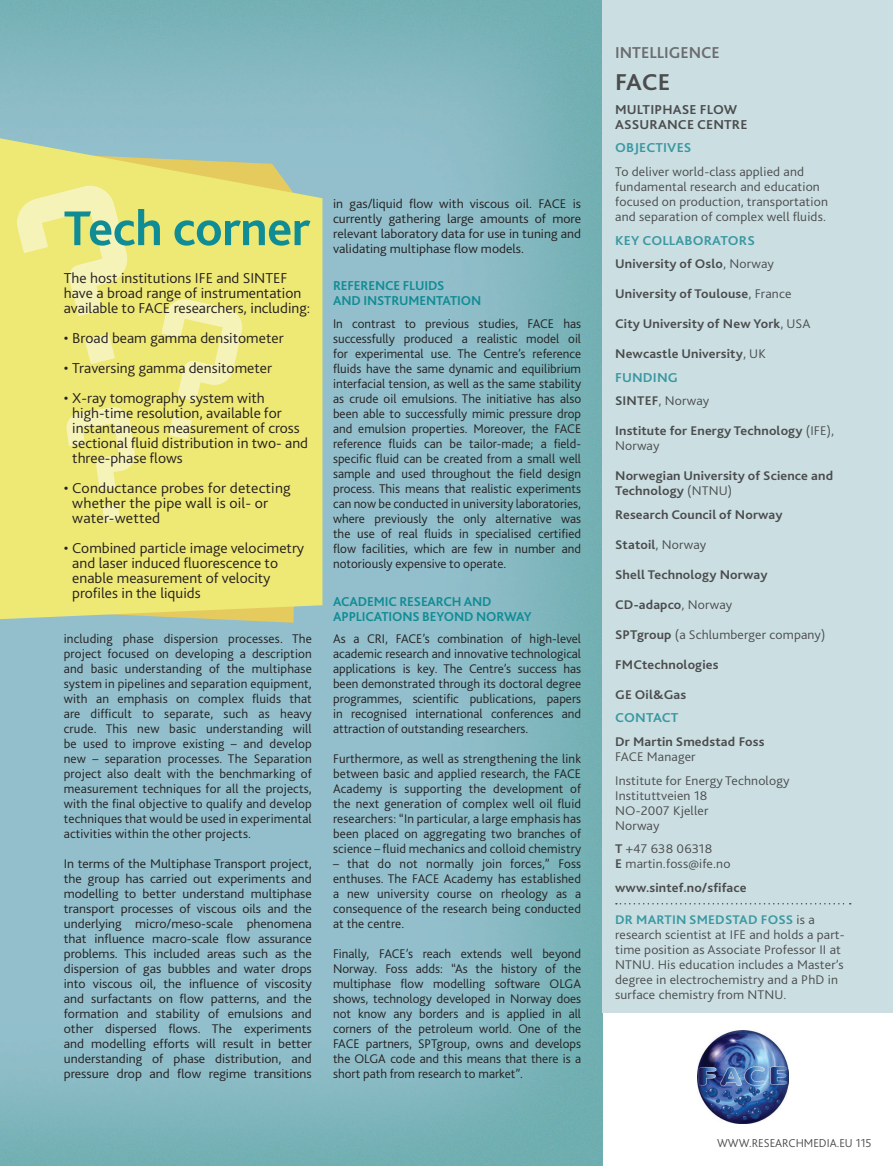
<style>
.page{position:relative;width:893px;height:1166px;background:#fff}
.page>*{position:absolute;margin:0;border:0;box-sizing:border-box;transform-origin:0 0}
.Article_Header{font:700 51px "Bliss 2";letter-spacing:-.01em;color:#108c95}
.Project_name_16pt{font:700 24px "Bliss 2";color:#4b4c4d;scale:1.05 1}
.Intelligence_Title{font:700 16.5px "Bliss 2";color:#6c6d70}
.Body_Article{font:300 15px/15px "Bliss 2";color:#231f20;scale:1.04 1}
.Body_Article-2{font:300 15px/15px "Bliss 2";color:#231f20;scale:1.06 1}
.Subhead{font:700 13.5px/15px "Bliss 2";letter-spacing:-.01em;color:#108c95}
.Side_Panel_Subs{font:700 13.5px "Bliss 2";letter-spacing:.01em;color:#3a98a1;scale:1.05 1}
.Project_Subhead{font:700 13.5px/15px "Bliss 2";letter-spacing:.01em;color:#4b4c4d;scale:1.05 1}
.Body_Article-3{font:300 13.2px/15px "Bliss 2";color:#231f20;text-align:justify}
.Body_Article-4{font:300 13.2px/15px "Bliss 2";color:#231f20;text-align:justify;scale:1.05 1}
.Side_panel_text{font:700 13.2px/15px "Bliss 2";letter-spacing:.01em;color:#4b4c4d;scale:1.05 1}
.Side_panel_text-2{font:300 13.2px/15px "Bliss 2";letter-spacing:.01em;color:#4b4c4d;scale:1.05 1}
.SideP_biog{font:300 13.2px/15px "Bliss 2";letter-spacing:.01em;color:#4b4c4d;scale:1.05 1}
.Page_No__Right{font:300 12px "Bliss 2";color:#4b4c4d}
.s1{font-weight:300}
.s2{font-weight:700}
.s3{font-weight:700;color:#3a98a1}
</style>
<div class="page">
<img style="left:0;top:0;width:602px;height:1165px">
<svg style="left:0;top:138px;width:322px;height:481px;background:#e7e479"></svg>
<svg style="left:16px;top:185px;width:112px;height:179px;background:#f0eb8a"></svg>
<svg style="left:66px;top:406px;width:69px;height:116px;background:#f0eb8b"></svg>
<svg style="left:161px;top:298px;width:82px;height:141px;background:#f0eb8c"></svg>
<div style="left:602px;top:0;width:291px;height:1012px;background:#cbdfe3"></div>
<svg style="left:616px;top:903px;width:235px;height:1px"></svg>
<img style="left:698px;top:1030px;width:90px;height:92px">
<p class="Article_Header" style="left:64px;top:196px;width:248px">Tech corner</p>
<p class="Body_Article" style="left:64px;top:270px;width:238px">The host institutions IFE and SINTEF have a broad range of instrumentation available to FACE researchers, including:</p>
<p class="Body_Article" style="left:64px;top:330px;width:213px">• Broad beam gamma densitometer</p>
<p class="Body_Article" style="left:64px;top:360px;width:202px">• Traversing gamma densitometer</p>
<p class="Body_Article" style="left:72px;top:390px;width:228px;text-indent:-9px">• X-ray tomography system with high-time resolution, available for instantaneous measurement of cross sectional fluid distribution in two- and three-phase flows</p>
<p class="Body_Article-2" style="left:72px;top:480px;width:208px;text-indent:-9px">• Conductance probes for detecting whether the pipe wall is oil- or water-wetted</p>
<p class="Body_Article" style="left:72px;top:540px;width:225px;text-indent:-9px">• Combined particle image velocimetry and laser induced fluorescence to enable measurement of velocity profiles in the liquids</p>
<p class="Body_Article-3" style="left:64px;top:630px;width:250px">including phase dispersion processes. The project focused on developing a description and basic understanding of the multiphase system in pipelines and separation equipment, with an emphasis on complex fluids that are difficult to separate, such as heavy crude. This new basic understanding will be used to improve existing – and develop new – separation processes. The Separation project also dealt with the benchmarking of measurement techniques for all the projects, with the final objective to qualify and develop techniques that would be used in experimental activities within the other projects.</p>
<p class="Body_Article-4" style="left:64px;top:855px;width:238px">In terms of the Multiphase Transport project, the group has carried out experiments and modelling to better understand multiphase transport processes of viscous oils and the underlying micro/meso-scale phenomena that influence macro-scale flow assurance problems. This included areas such as the dispersion of gas bubbles and water drops into viscous oil, the influence of viscosity and surfactants on flow patterns, and the formation and stability of emulsions and other dispersed flows. The experiments and modelling efforts will result in better understanding of phase distribution, and pressure drop and flow regime transitions</p>
<p class="Body_Article-4" style="left:333px;top:195px;width:238px">in gas/liquid flow with viscous oil. FACE is currently gathering large amounts of more relevant laboratory data for use in tuning and validating multiphase flow models.</p>
<p class="Subhead" style="left:333px;top:278px;width:150px">REFERENCE FLUIDS<br>AND INSTRUMENTATION</p>
<p class="Body_Article-3" style="left:333px;top:315px;width:250px">In contrast to previous studies, FACE has successfully produced a realistic model oil for experimental use. The Centre’s reference fluids have the same dynamic and equilibrium interfacial tension, as well as the same stability as crude oil emulsions. The initiative has also been able to successfully mimic pressure drop and emulsion properties. Moreover, the FACE reference fluids can be tailor-made; a field&shy;specific fluid can be created from a small well sample and used throughout the field design process. This means that realistic experiments can now be conducted in university laboratories, where previously the only alternative was the use of real fluids in specialised certified flow facilities, which are few in number and notoriously expensive to operate.</p>
<p class="Subhead" style="left:333px;top:593px;width:200px">ACADEMIC RESEARCH AND<br>APPLICATIONS BEYOND NORWAY</p>
<p class="Body_Article-3" style="left:333px;top:630px;width:250px">As a CRI, FACE’s combination of high-level academic research and innovative technological applications is key. The Centre’s success has been demonstrated through its doctoral degree programmes, scientific publications, papers in recognised international conferences and attraction of outstanding researchers.</p>
<p class="Body_Article-3" style="left:333px;top:750px;width:250px">Furthermore, as well as strengthening the link between basic and applied research, the FACE Academy is supporting the development of the next generation of complex well oil fluid researchers: “In particular, a large emphasis has been placed on aggregating two branches of science – fluid mechanics and colloid chemistry</p>
<p class="Body_Article-3" style="left:333px;top:855px;width:250px">– that do not normally join forces,” Foss enthuses. The FACE Academy has established a new university course on rheology as a consequence of the research being conducted at the centre.</p>
<p class="Body_Article-3" style="left:333px;top:945px;width:250px">Finally, FACE’s reach extends well beyond Norway. Foss adds: “As the history of the multiphase flow modelling software OLGA shows, technology developed in Norway does not know any borders and is applied in all corners of the petroleum world. One of the FACE partners, SPTgroup, owns and develops the OLGA code and this means that there is a short path from research to market”.</p>
<p class="Intelligence_Title" style="left:615px;top:42px;width:106px">INTELLIGENCE</p>
<p class="Project_name_16pt" style="left:615px;top:67px;width:54px">FACE</p>
<p class="Project_Subhead" style="left:615px;top:102px;width:128px">MULTIPHASE FLOW<br>ASSURANCE CENTRE</p>
<p class="Side_Panel_Subs" style="left:615px;top:139px;width:74px">OBJECTIVES</p>
<p class="Side_panel_text-2" style="left:615px;top:164px;width:204px">To deliver world-class applied and fundamental research and education focused on production, transportation and separation of complex well fluids.</p>
<p class="Side_Panel_Subs" style="left:615px;top:231px;width:135px">KEY COLLABORATORS</p>
<p class="Side_panel_text" style="left:615px;top:256px;width:153px">University of Oslo<span class="s1">, Norway</span></p>
<p class="Side_panel_text" style="left:615px;top:286px;width:169px">University of Toulouse<span class="s1">, France</span></p>
<p class="Side_panel_text" style="left:615px;top:316px;width:188px">City University of New York<span class="s1">, USA</span></p>
<p class="Side_panel_text" style="left:615px;top:346px;width:145px">Newcastle University<span class="s1">, UK</span></p>
<p class="Side_Panel_Subs" style="left:615px;top:368px;width:61px">FUNDING</p>
<p class="Side_panel_text-2" style="left:615px;top:393px;width:91px"><span class="s2">SINTEF</span>, Norway</p>
<p class="Side_panel_text" style="left:615px;top:423px;width:210px">Institute for Energy Technology <span class="s1">(IFE),<br>Norway</span></p>
<p class="Side_panel_text" style="left:615px;top:468px;width:209px">Norwegian University of Science and<br>Technology <span class="s1">(NTNU)</span></p>
<p class="Side_panel_text" style="left:615px;top:506px;width:161px">Research Council of Norway</p>
<p class="Side_panel_text" style="left:615px;top:536px;width:88px">Statoil<span class="s1">, Norway</span></p>
<p class="Side_panel_text" style="left:615px;top:566px;width:147px">Shell Technology Norway</p>
<p class="Side_panel_text" style="left:615px;top:596px;width:113px">CD-adapco<span class="s1">, Norway</span></p>
<p class="Side_panel_text-2" style="left:615px;top:626px;width:202px"><span class="s2">SPTgroup</span> (a Schlumberger company)</p>
<p class="Side_panel_text" style="left:615px;top:656px;width:100px">FMCtechnologies</p>
<p class="Side_panel_text" style="left:615px;top:686px;width:69px">GE Oil&amp;Gas</p>
<p class="Side_Panel_Subs" style="left:615px;top:709px;width:62px">CONTACT</p>
<p class="Side_panel_text" style="left:615px;top:733px;width:144px">Dr Martin Smedstad Foss<br><span class="s1">FACE Manager</span></p>
<p class="Side_panel_text-2" style="left:615px;top:772px;width:167px">Institute for Energy Technology<br>Instituttveien 18<br>NO-2007 Kjeller<br>Norway</p>
<p class="Side_panel_text-2" style="left:615px;top:840px;width:111px"><span class="s2">T</span> +47 638 06318<br><span class="s2">E</span> martin.foss@ife.no</p>
<p class="Side_panel_text" style="left:615px;top:879px;width:127px">www.sintef.no/sfiface</p>
<p class="SideP_biog" style="left:615px;top:911px;width:220px"><span class="s3">DR MARTIN SMEDSTAD FOSS</span> is a research scientist at IFE and holds a part&shy;time position as Associate Professor II at NTNU. His education includes a Master’s degree in electrochemistry and a PhD in surface chemistry from NTNU.</p>
<p class="Page_No__Right" style="left:717px;top:1135px;width:156px">WWW.RESEARCHMEDIA.EU 115</p>
</div>
